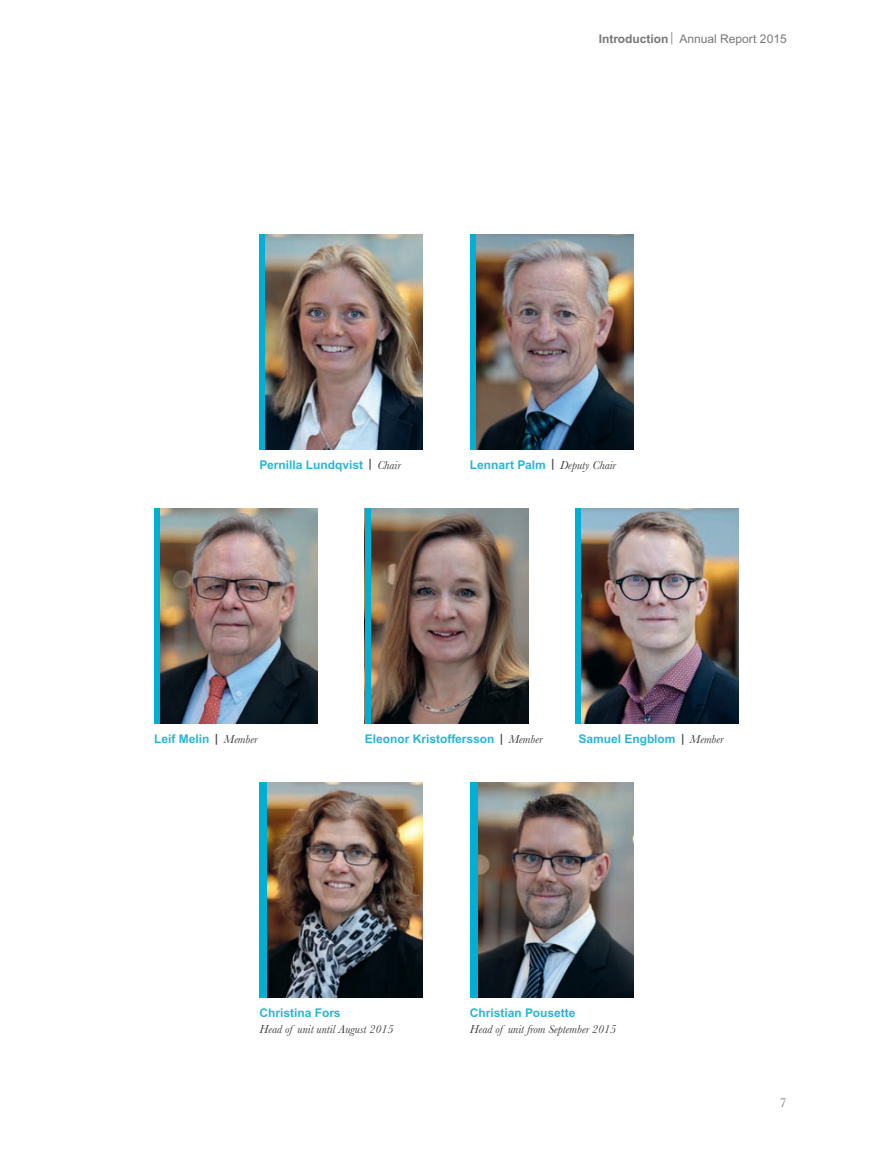
<style>
.page{position:relative;width:893px;height:1170px;background:#fff}
.page>*{position:absolute;margin:0;border:0;box-sizing:border-box;transform-origin:0 0}
.t1{font:13.5px "Baskerville";color:#76787b}
.t2{font:700 12px "Arial";color:#28b5d7}
.t3{font:italic 12px "Baskerville";color:#3e3e3f}
.t4{font:12px "Arial";color:#76787b}
.s1{font-weight:700}
.s2{font-family:"Baskerville";font-size:13.5px}
.s3{font-family:"Baskerville";font-weight:600;color:#3e3e3f}
.s4{font-family:"Baskerville";font-weight:400;font-style:italic;color:#3e3e3f}
</style>
<div class="page">
<img style="left:478px;top:782px;width:155px;height:215px">
<div style="left:470px;top:782px;width:8px;height:215px;background:#00b0d4"></div>
<img style="left:267px;top:782px;width:156px;height:215px">
<div style="left:259px;top:782px;width:8px;height:215px;background:#00b0d4"></div>
<img style="left:265px;top:234px;width:158px;height:215px">
<div style="left:259px;top:234px;width:6px;height:215px;background:#00b0d4"></div>
<img style="left:160px;top:508px;width:158px;height:216px">
<div style="left:154px;top:508px;width:6px;height:216px;background:#00b0d4"></div>
<img style="left:370px;top:508px;width:158px;height:216px">
<div style="left:365px;top:508px;width:5px;height:216px;background:#00b0d4"></div>
<img style="left:475px;top:234px;width:158px;height:215px">
<div style="left:470px;top:234px;width:5px;height:215px;background:#00b0d4"></div>
<img style="left:581px;top:508px;width:158px;height:216px">
<div style="left:575px;top:508px;width:6px;height:216px;background:#00b0d4"></div>
<p class="t4" style="left:599px;top:32px;width:189px"><span class="s1">Introduction</span><span class="s2">|</span> Annual Report 2015</p>
<p class="t2" style="left:259px;top:457px;width:143px">Pernilla Lundqvist <span class="s3">|</span> <span class="s4">Chair</span></p>
<p class="t2" style="left:470px;top:457px;width:148px">Lennart Palm <span class="s3">|</span> <span class="s4">Deputy Chair</span></p>
<p class="t2" style="left:154px;top:732px;width:105px">Leif Melin <span class="s3">|</span> <span class="s4">Member</span></p>
<p class="t2" style="left:365px;top:732px;width:179px">Eleonor Kristoffersson <span class="s3">|</span> <span class="s4">Member</span></p>
<p class="t2" style="left:579px;top:732px;width:147px">Samuel Engblom <span class="s3">|</span> <span class="s4">Member</span></p>
<p class="t2" style="left:259px;top:1005px;width:83px">Christina Fors</p>
<p class="t3" style="left:259px;top:1021px;width:136px">Head of unit until August 2015</p>
<p class="t2" style="left:470px;top:1005px;width:107px">Christian Pousette</p>
<p class="t3" style="left:470px;top:1021px;width:148px">Head of unit from September 2015</p>
<p class="t1" style="left:780px;top:1093px;width:8px">7</p>
</div>
